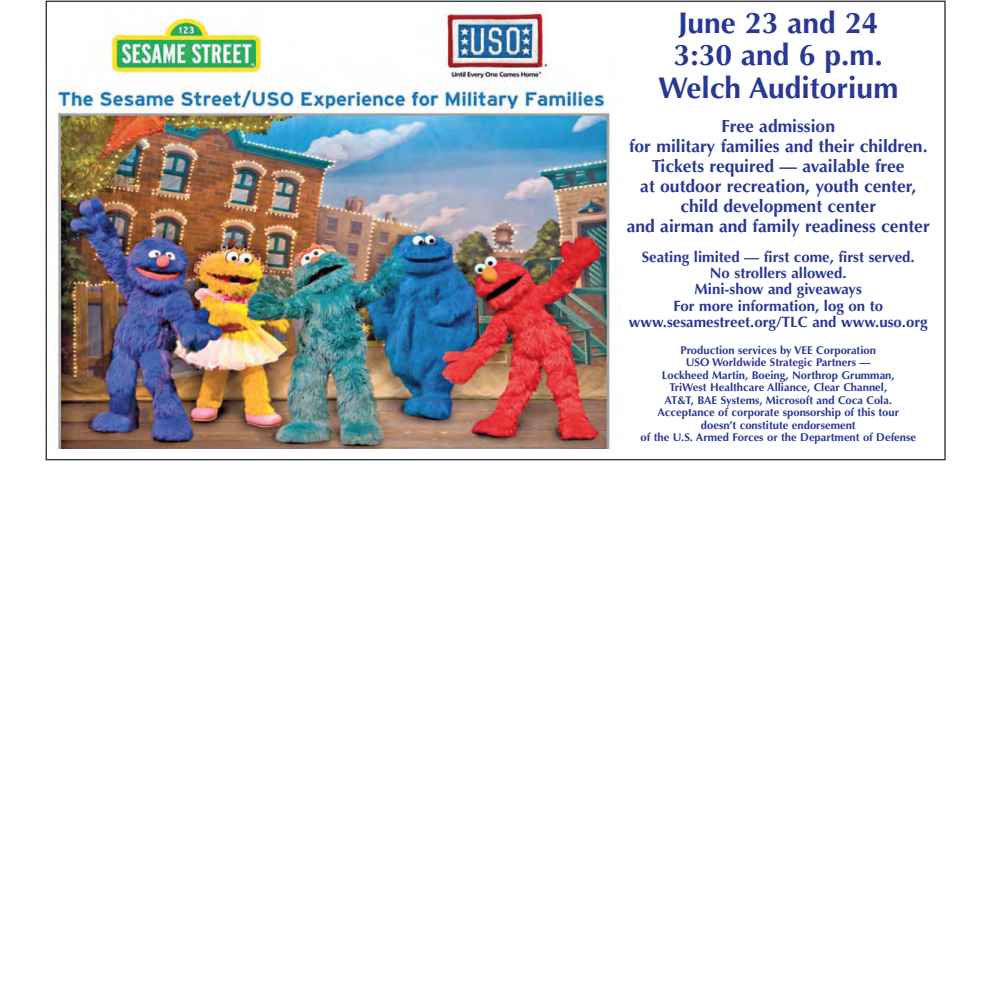
<style>
.page{position:relative;width:990px;height:990px;background:#fff}
.page>*{position:absolute;margin:0;border:0;box-sizing:border-box;transform-origin:0 0}
.t1{font:700 30px/32.5px "Optima LT";color:#293795;text-align:center}
.t2{font:700 17.5px/20px "Optima LT";color:#293795;text-align:center}
.t3{font:700 15px/16.2px "Optima LT";color:#293795;text-align:center}
.t4{font:700 11.25px/12.5px "Optima LT";color:#293795;text-align:center}
</style>
<div class="page">
<img style="left:57px;top:12px;width:554px;height:437px">
<p class="t1" style="left:658px;top:9px;width:242px">June 23 and 24<br>3:30 and 6 p.m.<br>Welch Auditorium</p>
<p class="t2" style="left:627px;top:117px;width:305px">Free admission<br>for military families and their children.<br>Tickets required — available free<br>at outdoor recreation, youth center, child development center<br>and airman and family readiness center</p>
<p class="t3" style="left:629px;top:250px;width:301px">Seating limited — first come, first served.<br>No strollers allowed.<br>Mini-show and giveaways<br>For more information, log on to www.sesamestreet.org/TLC and www.uso.org</p>
<p class="t4" style="left:640px;top:345px;width:277px">Production services by VEE Corporation<br>USO Worldwide Strategic Partners —<br>Lockheed Martin, Boeing, Northrop Grumman,<br>TriWest Healthcare Alliance, Clear Channel,<br>AT&amp;T, BAE Systems, Microsoft and Coca Cola.<br>Acceptance of corporate sponsorship of this tour doesn’t constitute endorsement<br>of the U.S. Armed Forces or the Department of Defense</p>
</div>
